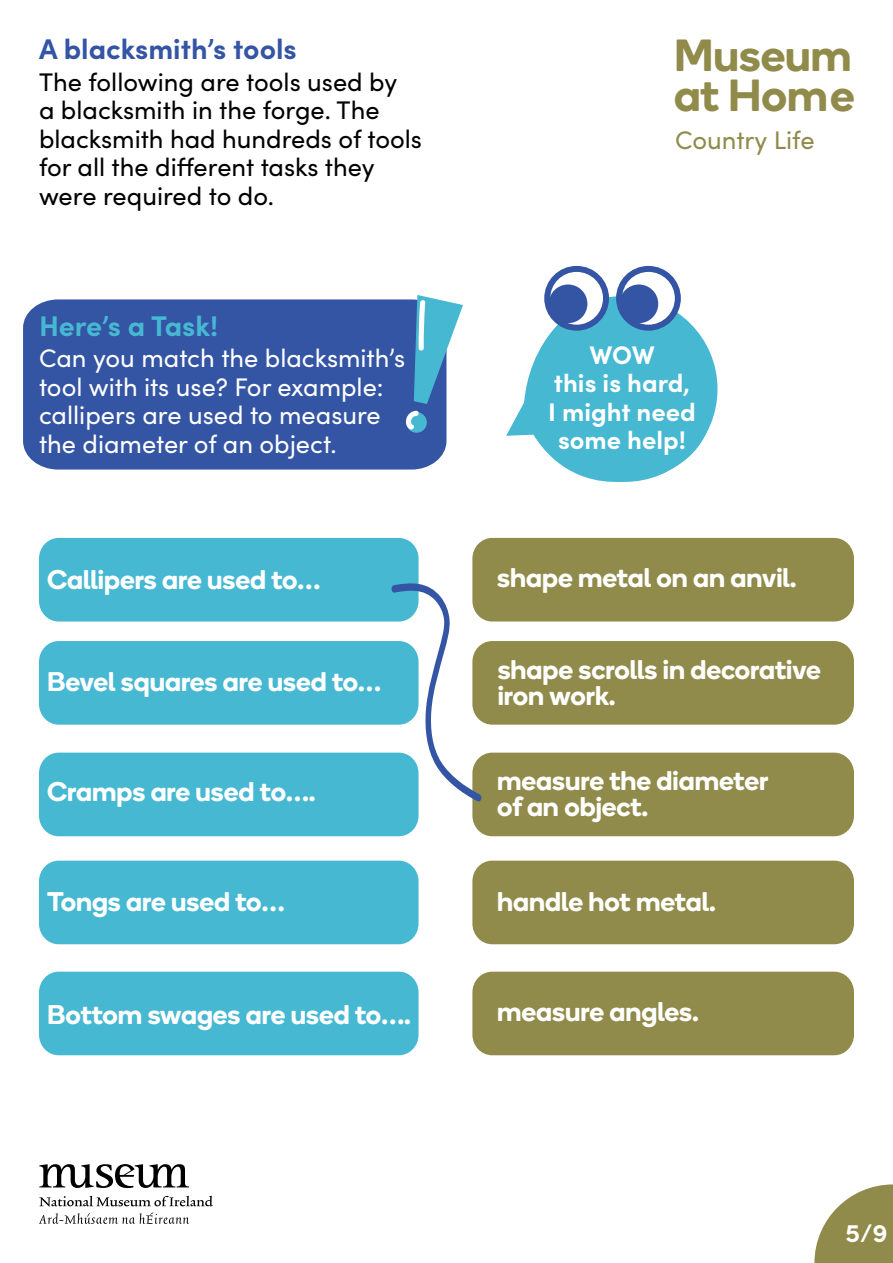
<style>
.page{position:relative;width:893px;height:1263px;background:#fff}
.page>*{position:absolute;margin:0;border:0;box-sizing:border-box;transform-origin:0 0}
.t1{font:600 45px/40.5px "Boing";color:#918b4b}
.t2{font:700 28.5px "Sofia Pro";color:#3454a4}
.t3{font:700 28.5px "Sofia Pro";letter-spacing:-.005em;color:#47b8d2}
.t4{font:600 27px/25.5px "Boing";color:#fff}
.t5{font:25.5px/28.5px "Sofia Pro";color:#000}
.t6{font:25.5px/28.5px "Sofia Pro";color:#fff}
.t7{font:700 25.5px/28.5px "Sofia Pro";color:#fff;text-align:center}
.t8{font:25.5px "Sofia Pro";color:#918b4b}
</style>
<div class="page">
<svg style="left:39px;top:1164px;width:150px;height:24px"></svg>
<svg style="left:39px;top:1196px;width:174px;height:28px"></svg>
<div style="left:39px;top:538px;width:380px;height:83px;background:#47b8d2;border-radius:20px"></div>
<div style="left:472px;top:538px;width:382px;height:83px;background:#918b4b;border-radius:20px"></div>
<div style="left:39px;top:641px;width:380px;height:84px;background:#47b8d2;border-radius:20px"></div>
<div style="left:472px;top:641px;width:382px;height:84px;background:#918b4b;border-radius:20px"></div>
<div style="left:39px;top:753px;width:380px;height:83px;background:#47b8d2;border-radius:20px"></div>
<div style="left:472px;top:753px;width:382px;height:83px;background:#918b4b;border-radius:20px"></div>
<div style="left:39px;top:861px;width:380px;height:83px;background:#47b8d2;border-radius:20px"></div>
<div style="left:472px;top:861px;width:382px;height:83px;background:#918b4b;border-radius:20px"></div>
<div style="left:39px;top:972px;width:380px;height:83px;background:#47b8d2;border-radius:20px"></div>
<div style="left:472px;top:972px;width:382px;height:83px;background:#918b4b;border-radius:20px"></div>
<div style="left:23px;top:299px;width:423px;height:171px;background:#3454a4"></div>
<svg style="left:414px;top:295px;width:49px;height:109px"></svg>
<svg style="left:405px;top:411px;width:23px;height:23px"></svg>
<svg style="left:392px;top:581px;width:90px;height:221px"></svg>
<svg style="left:506px;top:296px;width:212px;height:186px"></svg>
<div style="left:532px;top:296px;width:185px;height:186px;background:#47b8d2;border-radius:50%"></div>
<svg style="left:619px;top:269px;width:59px;height:59px"></svg>
<div style="left:616px;top:266px;width:65px;height:65px;border:6px solid #3454a4;border-radius:50%"></div>
<svg style="left:547px;top:269px;width:59px;height:59px"></svg>
<div style="left:544px;top:266px;width:65px;height:65px;border:6px solid #3454a4;border-radius:50%"></div>
<div style="left:549px;top:284px;width:38px;height:39px;background:#3454a4;border-radius:50%"></div>
<div style="left:620px;top:284px;width:38px;height:39px;background:#3454a4;border-radius:50%"></div>
<svg style="left:814px;top:1184px;width:79px;height:79px"></svg>
<p class="t2" style="left:39px;top:27px;width:259px">A blacksmith’s tools</p>
<p class="t5" style="left:39px;top:66px;width:384px">The following are tools used by<br>a blacksmith in the forge. The blacksmith had hundreds of tools for all the different tasks they were required to do.</p>
<p class="t3" style="left:39px;top:304px;width:181px">Here’s a Task!</p>
<p class="t6" style="left:39px;top:343px;width:368px">Can you match the blacksmith’s tool with its use? For example: callipers are used to measure the diameter of an object.</p>
<p class="t4" style="left:47px;top:566px;width:275px">Callipers are used to…</p>
<p class="t4" style="left:47px;top:669px;width:335px">Bevel squares are used to…</p>
<p class="t4" style="left:47px;top:778px;width:270px">Cramps are used to….</p>
<p class="t4" style="left:47px;top:888px;width:239px">Tongs are used to…</p>
<h1 class="t1" style="left:674px;top:34px;width:182px">Museum at Home</h1>
<p class="t8" style="left:675px;top:121px;width:141px">Country Life</p>
<p class="t7" style="left:548px;top:339px;width:149px">WOW<br>this is hard,<br>I might need some help!</p>
<p class="t4" style="left:497px;top:564px;width:301px">shape metal on an anvil.</p>
<p class="t4" style="left:498px;top:657px;width:324px">shape scrolls in decorative iron work.</p>
<p class="t4" style="left:497px;top:768px;width:273px">measure the diameter of an object.</p>
<p class="t4" style="left:497px;top:888px;width:220px">handle hot metal.</p>
<p class="t4" style="left:47px;top:1001px;width:365px">Bottom swages are used to….</p>
<p class="t4" style="left:497px;top:998px;width:203px">measure angles.</p>
<p class="t7" style="left:845px;top:1217px;width:44px">5/9</p>
</div>
